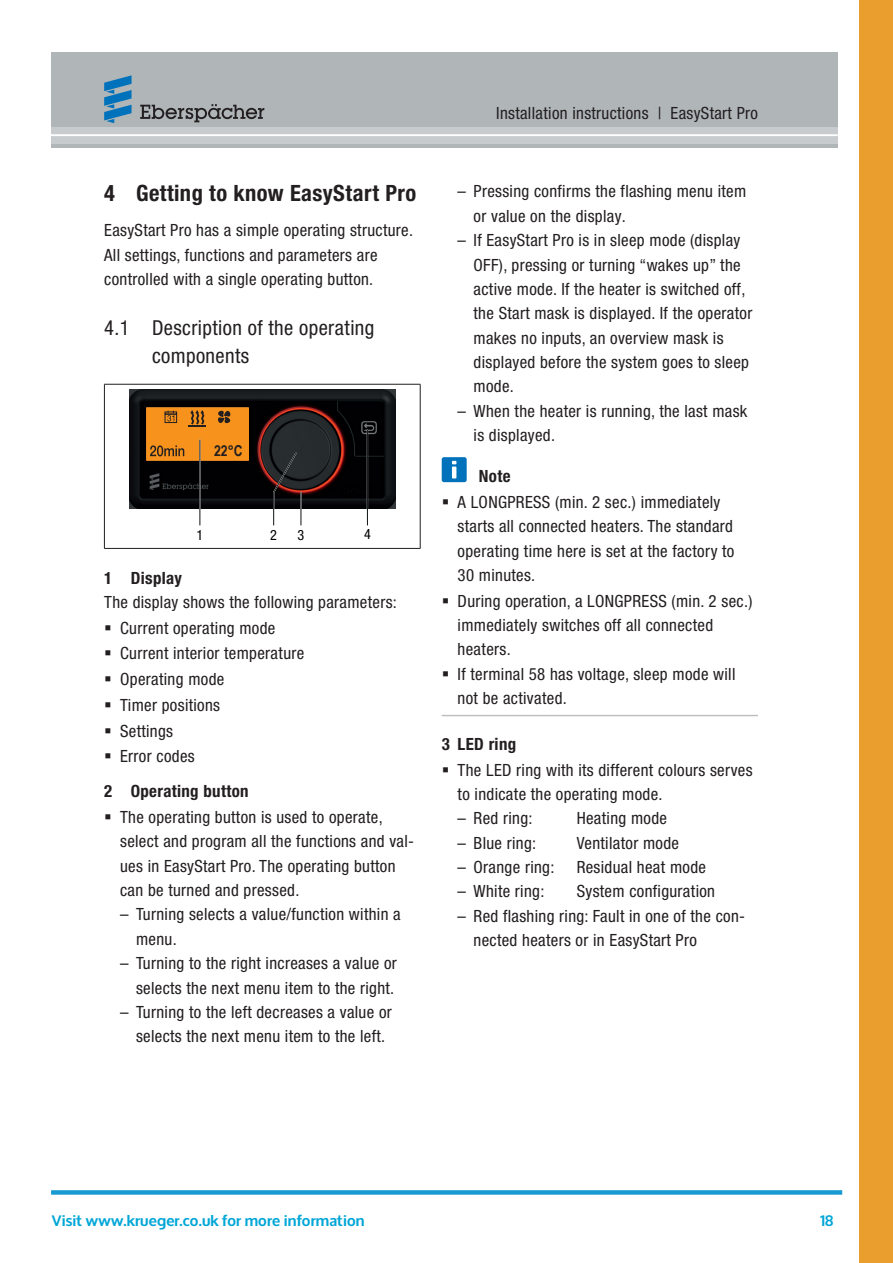
<style>
.page{position:relative;width:893px;height:1263px;background:#fff}
.page>*{position:absolute;margin:0;border:0;box-sizing:border-box;transform-origin:0 0}
.t1{font:700 condensed 22.5px "Helvetica Neue LTW1 G";letter-spacing:.02em;color:#231f20}
.t2{font:condensed 20.7px/28.2px "Helvetica Neue LTW1 G";letter-spacing:.02em;color:#231f20}
.t3{font:condensed 16.8px/24.3px "Helvetica Neue LTW1 G";letter-spacing:.02em;color:#231f20}
.t4{font:700 condensed 16.8px "Helvetica Neue LTW1 G";letter-spacing:.02em;color:#231f20}
.t5{font:700 15px "Oxygen";letter-spacing:.01em;color:#00a6d7}
.t6{font:700 15px "Arial Narrow";color:#231f20}
.t7{font:condensed 14.1px "Helvetica Neue";color:#000002}
</style>
<div class="page">
<div style="left:859px;top:0;width:34px;height:1263px;background:#ea9e2d"></div>
<div style="left:51px;top:1190px;width:791px;height:5px;background:#199ad1"></div>
<hr style="left:104px;top:384px;width:316px;height:1px;background:#231f20">
<hr style="left:104px;top:384px;width:1px;height:164px;background:#231f20">
<hr style="left:420px;top:384px;width:1px;height:164px;background:#231f20">
<hr style="left:104px;top:548px;width:316px;height:1px;background:#231f20">
<img style="left:129px;top:390px;width:266px;height:119px">
<svg style="left:146px;top:407px;width:103px;height:54px;background:#e4881d"></svg>
<svg style="left:272px;top:451px;width:26px;height:75px"></svg>
<hr style="left:300px;top:492px;width:2px;height:33px;background:#fff">
<hr style="left:301px;top:492px;width:1px;height:33px;background:#0d1111">
<hr style="left:199px;top:440px;width:2px;height:85px;background:#fff">
<hr style="left:200px;top:440px;width:1px;height:85px;background:#0d1111">
<hr style="left:367px;top:430px;width:1px;height:95px;background:#0d1111">
<hr style="left:442px;top:715px;width:316px;height:1px;background:#bcbdc0">
<div style="left:442px;top:457px;width:25px;height:25px;background:#0072bc;border-radius:2px"></div>
<hr style="left:452px;top:466px;width:4px;height:12px;background:#fff">
<svg style="left:452px;top:461px;width:4px;height:3px"></svg>
<div style="left:51px;top:53px;width:787px;height:95px;background:#b0b6b8"></div>
<div style="left:51px;top:127px;width:787px;height:16px;background:#c7cbcd"></div>
<hr style="left:51px;top:134px;width:787px;height:2px;background:#fff">
<svg style="left:140px;top:104px;width:124px;height:18px"></svg>
<svg style="left:104px;top:75px;width:28px;height:48px"></svg>
<h1 class="t1" style="left:104px;top:180px;width:314px">4 Getting to know EasyStart Pro</h1>
<p class="t3" style="left:104px;top:218px;width:310px">EasyStart Pro has a simple operating structure.<br>All settings, functions and parameters are controlled with a single operating button.</p>
<p class="t2" style="left:152px;top:313px;width:224px;text-indent:-48px">4.1 Description of the operating components</p>
<p class="t6" style="left:214px;top:440px;width:30px">22°C</p>
<p class="t7" style="left:196px;top:527px;width:8px">1</p>
<p class="t7" style="left:270px;top:527px;width:8px">2</p>
<p class="t7" style="left:298px;top:527px;width:8px">3</p>
<p class="t7" style="left:364px;top:526px;width:8px">4</p>
<p class="t4" style="left:104px;top:568px;width:79px">1 Display</p>
<p class="t3" style="left:120px;top:589px;width:278px;line-height:25.7px;text-indent:-16px">The display shows the following parameters:<br>Current operating mode<br>Current interior temperature<br>Operating mode<br>Timer positions<br>Settings<br>Error codes</p>
<p class="t4" style="left:104px;top:781px;width:146px">2 Operating button</p>
<p class="t3" style="left:120px;top:805px;width:296px">The operating button is used to operate, select and program all the functions and val&shy;ues in EasyStart Pro. The operating button can be turned and pressed.</p>
<p class="t3" style="left:136px;top:902px;width:266px;text-indent:-16px">– Turning selects a value/function within a menu.</p>
<p class="t3" style="left:120px;top:951px;width:278px;text-align:right">– Turning to the right increases a value or selects the next menu item to the right.</p>
<p class="t3" style="left:120px;top:1000px;width:273px;text-align:center">– Turning to the left decreases a value or selects the next menu item to the left.</p>
<p class="t3" style="left:496px;top:101px;width:263px">Installation instructions | EasyStart Pro</p>
<p class="t3" style="left:474px;top:179px;width:274px;text-indent:-16px">– Pressing confirms the flashing menu item or value on the display.</p>
<p class="t3" style="left:474px;top:228px;width:280px;text-indent:-16px">– If EasyStart Pro is in sleep mode (display OFF), pressing or turning “wakes up” the active mode. If the heater is switched off, the Start mask is displayed. If the operator makes no inputs, an overview mask is displayed before the system goes to sleep mode.</p>
<p class="t3" style="left:474px;top:399px;width:275px;text-indent:-16px">– When the heater is running, the last mask is displayed.</p>
<p class="t4" style="left:479px;top:466px;width:33px">Note</p>
<p class="t3" style="left:458px;top:490px;width:296px">A LONGPRESS (min. 2 sec.) immediately starts all connected heaters. The standard operating time here is set at the factory to<br>30 minutes.<br>During operation, a LONGPRESS (min. 2 sec.) immediately switches off all connected heaters.<br>If terminal 58 has voltage, sleep mode will not be activated.</p>
<p class="t4" style="left:442px;top:734px;width:76px">3 LED ring</p>
<p class="t3" style="left:458px;top:757px;width:296px">The LED ring with its different colours serves to indicate the operating mode.</p>
<p class="t3" style="left:458px;top:806px;width:76px">– Red ring:</p>
<p class="t3" style="left:577px;top:806px;width:92px">Heating mode</p>
<p class="t3" style="left:458px;top:831px;width:80px">– Blue ring:</p>
<p class="t3" style="left:577px;top:831px;width:104px">Ventilator mode</p>
<p class="t3" style="left:458px;top:855px;width:98px">– Orange ring:</p>
<p class="t3" style="left:577px;top:855px;width:131px">Residual heat mode</p>
<p class="t3" style="left:458px;top:879px;width:88px">– White ring:</p>
<p class="t3" style="left:577px;top:879px;width:140px">System configuration</p>
<p class="t3" style="left:474px;top:904px;width:273px;text-indent:-16px">– Red flashing ring: Fault in one of the con&shy;nected heaters or in EasyStart Pro</p>
<p class="t5" style="left:52px;top:1211px;width:314px">Visit www.krueger.co.uk for more information</p>
<p class="t5" style="left:820px;top:1211px;width:15px">18</p>
</div>
